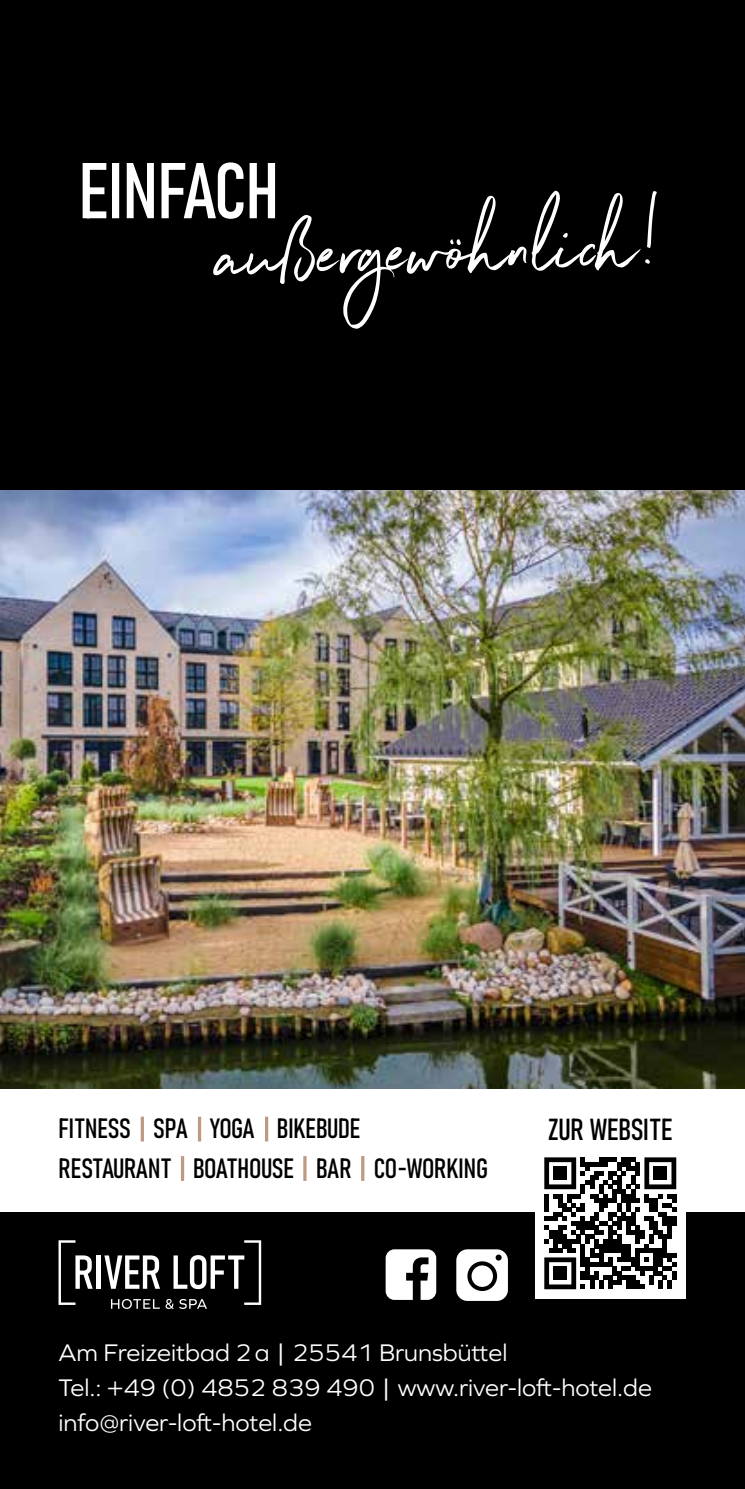
<style>
.page{position:relative;width:745px;height:1489px;background:#fff}
.page>*{position:absolute;margin:0;border:0;box-sizing:border-box;transform-origin:0 0}
.t1{font:30px "Bahnschrift";letter-spacing:-.005em;color:#000}
.t2{font:27.5px/40px "Bahnschrift";letter-spacing:-.01em;color:#000}
.t3{font:25px/35px "Graphie";color:#fff}
.s1{font-family:"Calibri"}
</style>
<div class="page">
<img style="left:0;top:489px;width:744px;height:599px">
<div style="left:0;top:0;width:744px;height:489px;background:#000"></div>
<svg style="left:213px;top:191px;width:443px;height:138px"></svg>
<svg style="left:83px;top:162px;width:192px;height:57px"></svg>
<div style="left:0;top:1212px;width:744px;height:276px;background:#000"></div>
<svg style="left:385px;top:1249px;width:51px;height:50px"></svg>
<div style="left:456px;top:1249px;width:51px;height:51px;background:#fff;border-radius:11px"></div>
<div style="left:467px;top:1261px;width:30px;height:29px;border:4px solid #000;border-radius:50%"></div>
<svg style="left:495px;top:1254px;width:6px;height:6px"></svg>
<hr style="left:97px;top:1255px;width:4px;height:33px;background:#fff">
<svg style="left:58px;top:1240px;width:35px;height:64px"></svg>
<svg style="left:104px;top:1240px;width:157px;height:68px"></svg>
<hr style="left:141px;top:1116px;width:3px;height:25px;background:#be9a82">
<hr style="left:198px;top:1116px;width:3px;height:25px;background:#be9a82">
<hr style="left:265px;top:1116px;width:3px;height:25px;background:#be9a82">
<div style="left:535px;top:1148px;width:150px;height:150px;background:#fff"></div>
<svg style="left:544px;top:1157px;width:131px;height:132px"></svg>
<div style="left:553px;top:1166px;width:13px;height:13px;background:#000"></div>
<div style="left:653px;top:1166px;width:13px;height:13px;background:#000"></div>
<div style="left:553px;top:1266px;width:13px;height:13px;background:#000"></div>
<hr style="left:181px;top:1155px;width:3px;height:25px;background:#be9a82">
<hr style="left:303px;top:1155px;width:3px;height:25px;background:#be9a82">
<hr style="left:361px;top:1155px;width:3px;height:25px;background:#be9a82">
<p class="t2" style="left:58px;top:1106px;width:431px">FITNESS SPA YOGA BIKEBUDE<br>RESTAURANT BOATHOUSE BAR CO-WORKING</p>
<p class="t1" style="left:547px;top:1106px;width:126px">ZUR WEBSITE</p>
<p class="t3" style="left:58px;top:1334px;width:594px">Am Freizeitbad 2a <span class="s1">|</span> 25541 Brunsbüttel<br>Tel.: +49 (0) 4852 839 490 <span class="s1">|</span> www.river-loft-hotel.de info@river-loft-hotel.de</p>
</div>
